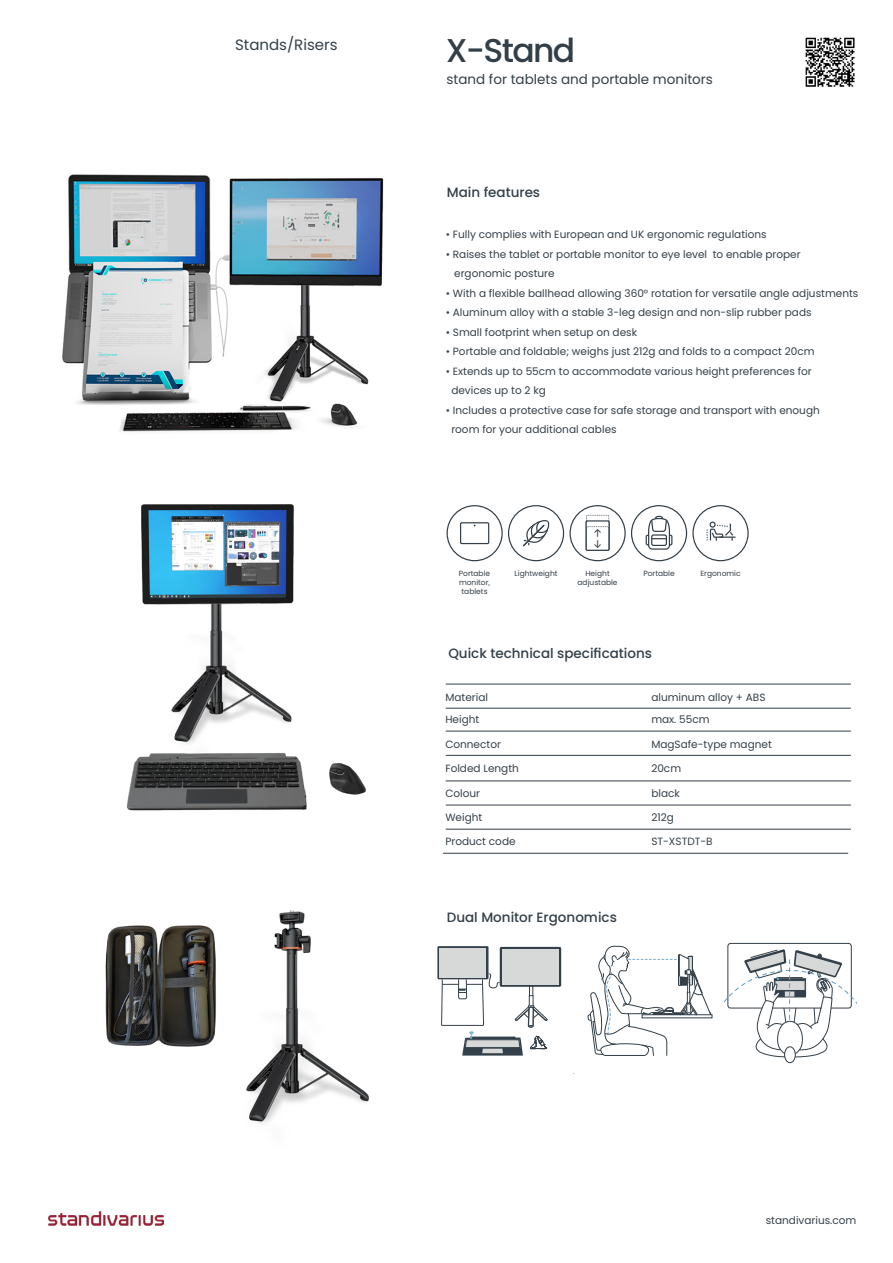
<style>
.page{position:relative;width:893px;height:1263px;background:#fff}
.page>*{position:absolute;margin:0;border:0;box-sizing:border-box;transform-origin:0 0}
.t1{font:500 33px "Poppins";letter-spacing:-.05em;color:#333f48}
.t2{font:15px "Poppins";color:#333f48}
.t3{font:500 13.5px "Poppins";color:#333f48}
.t4{font:13.5px "Poppins";color:#333f48}
.t5{font:10.5px/19.5px "Poppins";color:#333f48}
.t6{font:8.4px "SF Pro Regular wdth opsz 110000 wght 1 FE0000";color:#333f48}
.t7{font:7.5px/9px "Poppins";color:#333f48;text-align:center}
</style>
<div class="page">
<hr style="left:446px;top:684px;width:405px;height:1px;background:#333f48">
<hr style="left:446px;top:731px;width:405px;height:1px;background:#333f48">
<hr style="left:446px;top:755px;width:405px;height:1px;background:#333f48">
<hr style="left:446px;top:708px;width:405px;height:1px;background:#333f48">
<hr style="left:446px;top:780px;width:405px;height:1px;background:#333f48">
<hr style="left:446px;top:805px;width:405px;height:1px;background:#333f48">
<hr style="left:446px;top:829px;width:405px;height:1px;background:#333f48">
<hr style="left:443px;top:853px;width:405px;height:1px;background:#333f48">
<img style="left:126px;top:504px;width:240px;height:307px">
<img style="left:62px;top:174px;width:322px;height:258px">
<img style="left:805px;top:37px;width:50px;height:50px">
<img style="left:49px;top:1211px;width:115px;height:15px">
<svg style="left:437px;top:946px;width:51px;height:33px"></svg>
<div style="left:440px;top:948px;width:46px;height:29px;background:#d7d8d8"></div>
<svg style="left:500px;top:947px;width:61px;height:40px"></svg>
<div style="left:502px;top:949px;width:57px;height:35px;background:#d7d8d8"></div>
<svg style="left:441px;top:947px;width:107px;height:109px"></svg>
<div style="left:642px;top:1014px;width:70px;height:4px;border:1px solid #344049"></div>
<svg style="left:587px;top:945px;width:124px;height:111px"></svg>
<div style="left:727px;top:943px;width:125px;height:65px;border:1px solid #344049;border-radius:3px"></div>
<svg style="left:725px;top:949px;width:132px;height:115px"></svg>
<img style="left:246px;top:910px;width:124px;height:214px">
<img style="left:105px;top:925px;width:111px;height:122px">
<svg style="left:447px;top:505px;width:302px;height:56px"></svg>
<h2 class="t2" style="left:235px;top:36px;width:104px">Stands/Risers</h2>
<h1 class="t1" style="left:446px;top:32px;width:131px">X-Stand</h1>
<p class="t4" style="left:446px;top:71px;width:268px">stand for tablets and portable monitors</p>
<p class="t3" style="left:447px;top:185px;width:95px">Main features</p>
<p class="t5" style="left:446px;top:225px;width:322px">• Fully complies with European and UK ergonomic regulations</p>
<p class="t5" style="left:454px;top:244px;width:348px;text-indent:-8px">• Raises the tablet or portable monitor to eye level to enable proper ergonomic posture</p>
<p class="t5" style="left:446px;top:283px;width:414px">• With a flexible ballhead allowing 360° rotation for versatile angle adjustments</p>
<p class="t5" style="left:446px;top:303px;width:367px">• Aluminum alloy with a stable 3-leg design and non-slip rubber pads</p>
<p class="t5" style="left:446px;top:322px;width:193px">• Small footprint when setup on desk</p>
<p class="t5" style="left:446px;top:342px;width:370px">• Portable and foldable; weighs just 212g and folds to a compact 20cm</p>
<p class="t5" style="left:451px;top:361px;width:362px;text-indent:-6px">• Extends up to 55cm to accommodate various height preferences for devices up to 2 kg</p>
<p class="t5" style="left:451px;top:400px;width:370px;text-indent:-6px">• Includes a protective case for safe storage and transport with enough room for your additional cables</p>
<p class="t6" style="left:593px;top:528px;width:10px">!</p>
<p class="t7" style="left:459px;top:569px;width:33px">Portable</p>
<p class="t7" style="left:643px;top:569px;width:33px">Portable</p>
<p class="t7" style="left:700px;top:569px;width:42px">Ergonomic</p>
<p class="t7" style="left:459px;top:578px;width:32px">monitor, tablets</p>
<p class="t7" style="left:515px;top:569px;width:44px">Lightweight</p>
<p class="t7" style="left:577px;top:569px;width:42px">Height adjustable</p>
<p class="t3" style="left:448px;top:645px;width:205px">Quick technical specifications</p>
<p class="t5" style="left:445px;top:687px;width:44px">Material</p>
<p class="t5" style="left:445px;top:710px;width:35px">Height</p>
<p class="t5" style="left:445px;top:735px;width:57px">Connector</p>
<p class="t5" style="left:445px;top:758px;width:75px">Folded Length</p>
<p class="t5" style="left:445px;top:784px;width:36px">Colour</p>
<p class="t5" style="left:445px;top:807px;width:38px">Weight</p>
<p class="t5" style="left:445px;top:832px;width:72px">Product code</p>
<p class="t3" style="left:447px;top:910px;width:172px">Dual Monitor Ergonomics</p>
<p class="t5" style="left:651px;top:688px;width:116px">aluminum alloy + ABS</p>
<p class="t5" style="left:651px;top:735px;width:122px">MagSafe-type magnet</p>
<p class="t5" style="left:651px;top:758px;width:31px">20cm</p>
<p class="t5" style="left:651px;top:784px;width:30px">black</p>
<p class="t5" style="left:651px;top:807px;width:24px">212g</p>
<p class="t5" style="left:651px;top:832px;width:63px">ST-XSTDT-B</p>
<p class="t5" style="left:651px;top:710px;width:60px">max. 55cm</p>
<p class="t5" style="left:766px;top:1211px;width:92px">standivarius.com</p>
</div>
